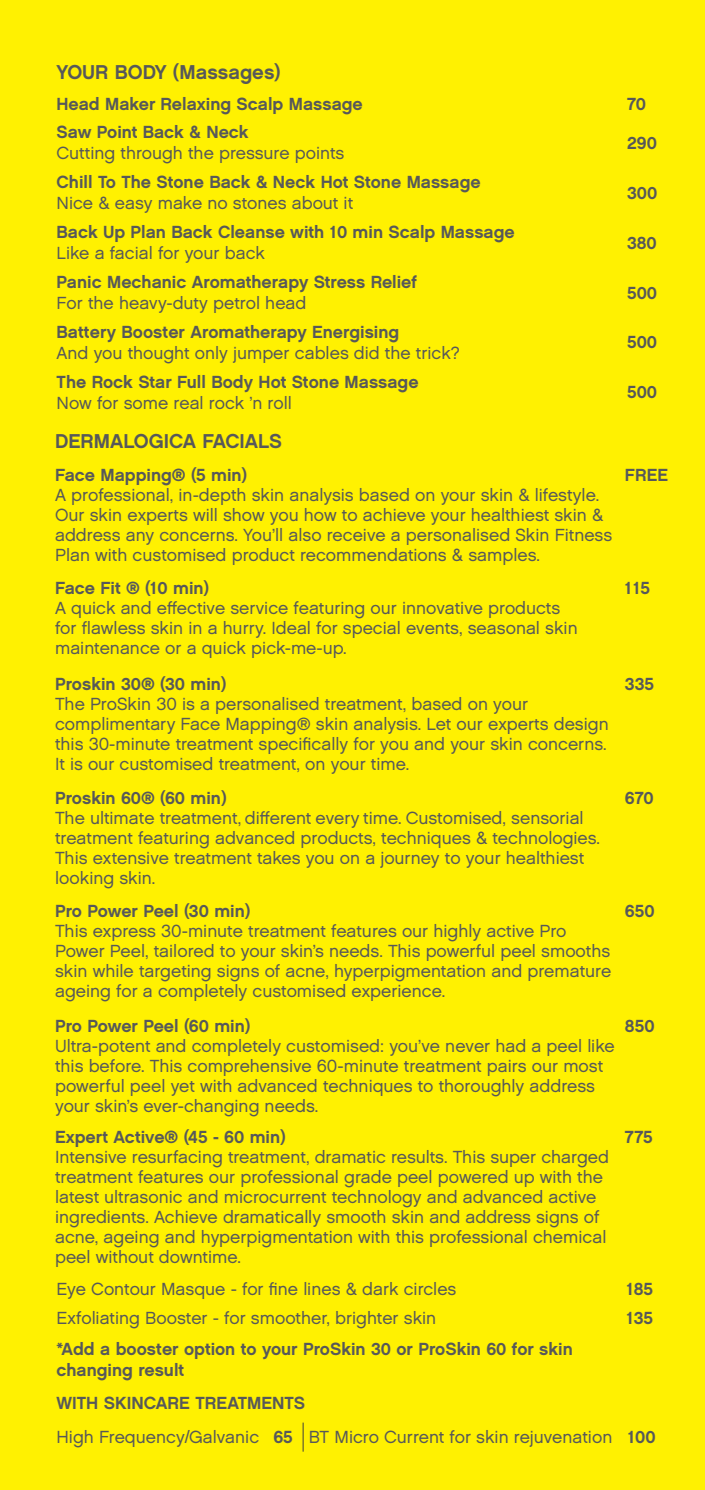
<style>
.page{position:relative;width:705px;height:1490px;background:#fff}
.page>*{position:absolute;margin:0;border:0;box-sizing:border-box;transform-origin:0 0}
.t1{font:20px "Chalet New York Nineteen Sixty";color:#57585a}
.t2{font:17.5px/20px "Chalet London Nineteen Sixty";color:#57585a}
.t3{font:17.5px/21px "Chalet New York Nineteen Sixty";color:#57585a}
</style>
<div class="page">
<div style="left:0;top:0;width:705px;height:1489px;background:#fff101"></div>
<svg style="left:303px;top:1422px;width:1px;height:29px"></svg>
<p class="t1" style="left:57px;top:60px;width:226px">YOUR BODY (Massages)</p>
<p class="t3" style="left:57px;top:93px;width:308px">Head Maker Relaxing Scalp Massage</p>
<p class="t3" style="left:627px;top:93px;width:20px">70</p>
<p class="t3" style="left:57px;top:122px;width:194px">Saw Point Back &amp; Neck</p>
<p class="t2" style="left:57px;top:143px;width:289px">Cutting through the pressure points</p>
<p class="t3" style="left:627px;top:132px;width:31px">290</p>
<p class="t3" style="left:57px;top:172px;width:425px">Chill To The Stone Back &amp; Neck Hot Stone Massage</p>
<p class="t2" style="left:57px;top:193px;width:298px">Nice &amp; easy make no stones about it</p>
<p class="t3" style="left:57px;top:221px;width:459px">Back Up Plan Back Cleanse with 10 min Scalp Massage</p>
<p class="t2" style="left:57px;top:243px;width:210px">Like a facial for your back</p>
<p class="t3" style="left:57px;top:271px;width:362px">Panic Mechanic Aromatherapy Stress Relief</p>
<p class="t2" style="left:57px;top:293px;width:251px">For the heavy-duty petrol head</p>
<p class="t3" style="left:57px;top:321px;width:344px">Battery Booster Aromatherapy Energising</p>
<p class="t2" style="left:57px;top:343px;width:405px">And you thought only jumper cables did the trick?</p>
<p class="t3" style="left:57px;top:371px;width:363px">The Rock Star Full Body Hot Stone Massage</p>
<p class="t2" style="left:57px;top:392px;width:237px">Now for some real rock ’n roll</p>
<p class="t1" style="left:55px;top:429px;width:228px">DERMALOGICA FACIALS</p>
<p class="t3" style="left:55px;top:464px;width:194px">Face Mapping® (5 min)</p>
<p class="t2" style="left:55px;top:484px;width:558px">A professional, in-depth skin analysis based on your skin &amp; lifestyle.<br>Our skin experts will show you how to achieve your healthiest skin &amp; address any concerns. You’ll also receive a personalised Skin Fitness Plan with customised product recommendations &amp; samples.</p>
<p class="t3" style="left:55px;top:577px;width:156px">Face Fit ® (10 min)</p>
<p class="t2" style="left:55px;top:597px;width:524px">A quick and effective service featuring our innovative products for flawless skin in a hurry. Ideal for special events, seasonal skin maintenance or a quick pick-me-up.</p>
<p class="t3" style="left:55px;top:672px;width:173px">Proskin 30® (30 min)</p>
<p class="t2" style="left:55px;top:693px;width:555px">The ProSkin 30 is a personalised treatment, based on your complimentary Face Mapping® skin analysis. Let our experts design this 30-minute treatment specifically for you and your skin concerns.<br>It is our customised treatment, on your time.</p>
<p class="t3" style="left:55px;top:787px;width:173px">Proskin 60® (60 min)</p>
<p class="t2" style="left:55px;top:807px;width:546px">The ultimate treatment, different every time. Customised, sensorial treatment featuring advanced products, techniques &amp; technologies.<br>This extensive treatment takes you on a journey to your healthiest looking skin.</p>
<p class="t3" style="left:55px;top:900px;width:197px">Pro Power Peel (30 min)</p>
<p class="t2" style="left:55px;top:920px;width:557px">This express 30-minute treatment features our highly active Pro Power Peel, tailored to your skin’s needs. This powerful peel smooths skin while targeting signs of acne, hyperpigmentation and premature ageing for a completely customised experience.</p>
<p class="t3" style="left:55px;top:1015px;width:197px">Pro Power Peel (60 min)</p>
<p class="t2" style="left:55px;top:1035px;width:561px">Ultra-potent and completely customised: you’ve never had a peel like this before. This comprehensive 60-minute treatment pairs our most powerful peel yet with advanced techniques to thoroughly address your skin’s ever-changing needs.</p>
<p class="t3" style="left:55px;top:1125px;width:232px">Expert Active® (45 - 60 min)</p>
<p class="t2" style="left:55px;top:1146px;width:555px">Intensive resurfacing treatment, dramatic results. This super charged treatment features our professional grade peel powered up with the latest ultrasonic and microcurrent technology and advanced active ingredients. Achieve dramatically smooth skin and address signs of acne, ageing and hyperpigmentation with this professional chemical peel without downtime.</p>
<p class="t3" style="left:627px;top:182px;width:32px">300</p>
<p class="t3" style="left:627px;top:232px;width:31px">380</p>
<p class="t3" style="left:627px;top:282px;width:32px">500</p>
<p class="t3" style="left:627px;top:332px;width:32px">500</p>
<p class="t3" style="left:627px;top:381px;width:32px">500</p>
<p class="t3" style="left:625px;top:464px;width:45px">FREE</p>
<p class="t3" style="left:625px;top:577px;width:27px">115</p>
<p class="t3" style="left:625px;top:672px;width:31px">335</p>
<p class="t3" style="left:625px;top:787px;width:30px">670</p>
<p class="t3" style="left:625px;top:900px;width:31px">650</p>
<p class="t3" style="left:625px;top:1015px;width:31px">850</p>
<p class="t3" style="left:625px;top:1125px;width:29px">775</p>
<p class="t2" style="left:57px;top:1278px;width:401px">Eye Contour Masque - for fine lines &amp; dark circles</p>
<p class="t3" style="left:626px;top:1278px;width:28px">185</p>
<p class="t2" style="left:57px;top:1307px;width:381px">Exfoliating Booster - for smoother, brighter skin</p>
<p class="t3" style="left:626px;top:1306px;width:28px">135</p>
<p class="t3" style="left:57px;top:1337px;width:518px">*Add a booster option to your ProSkin 30 or ProSkin 60 for skin changing result</p>
<p class="t3" style="left:57px;top:1391px;width:250px">WITH SKINCARE TREATMENTS</p>
<p class="t2" style="left:57px;top:1426px;width:204px">High Frequency/Galvanic</p>
<p class="t3" style="left:273px;top:1426px;width:21px">65</p>
<p class="t2" style="left:309px;top:1426px;width:305px">BT Micro Current for skin rejuvenation</p>
<p class="t3" style="left:628px;top:1426px;width:29px">100</p>
</div>
